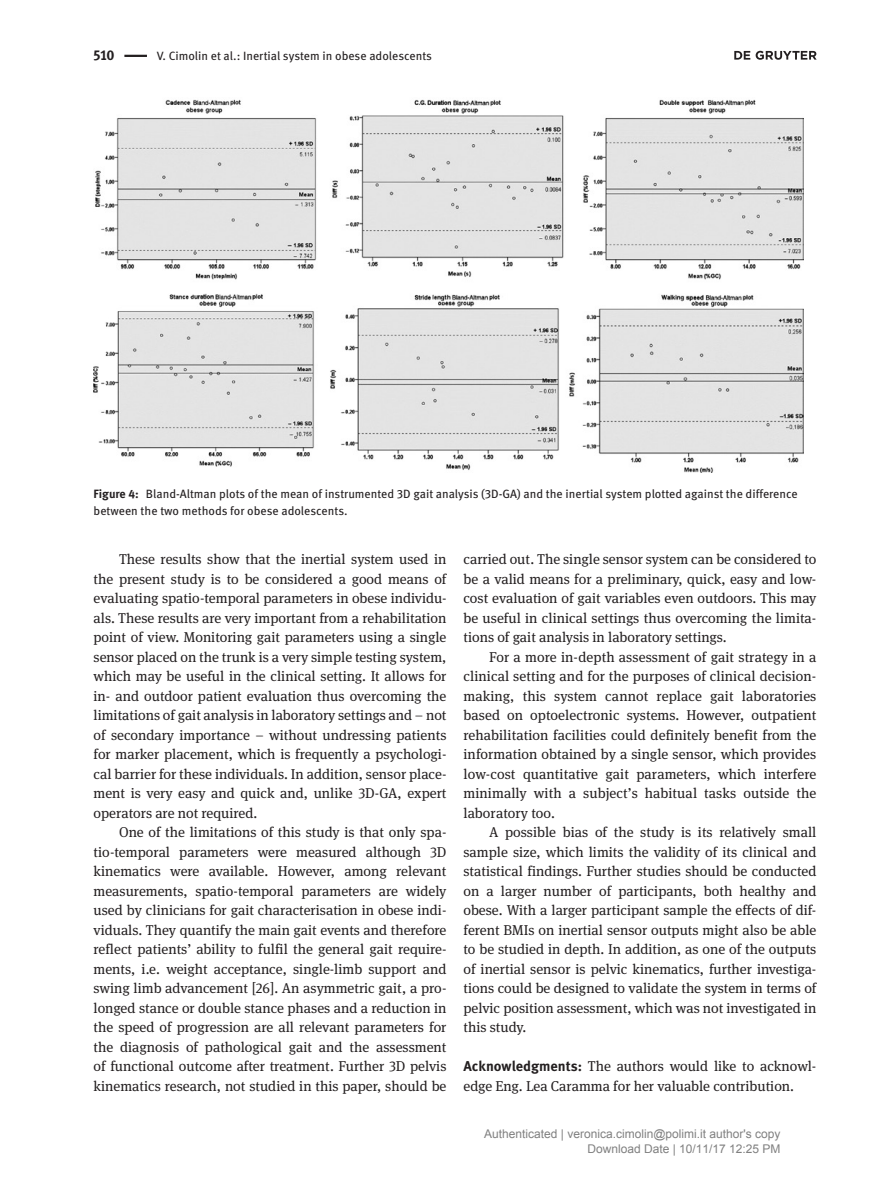
<style>
.page{position:relative;width:893px;height:1191px;background:#fff}
.page>*{position:absolute;margin:0;border:0;box-sizing:border-box;transform-origin:0 0}
.t1{font:14.25px/19.5px "DG Meta Serif Science";color:#231f20;text-align:justify}
.t2{font:700 14.25px "DG Meta Science";color:#231f20}
.t3{font:12px/16.5px "DG Meta Science";color:#231f20}
.t4{font:12px/15px "Arial";color:#808080;text-align:right}
.s1{font-weight:700}
.s2{font-family:"DG Meta Science";font-weight:700}
</style>
<div class="page">
<hr style="left:124px;top:55px;width:23px;height:2px;background:#231f20">
<img style="left:94px;top:99px;width:710px;height:373px">
<svg style="left:734px;top:51px;width:83px;height:9px"></svg>
<p class="t2" style="left:94px;top:44px;width:23px">510</p>
<p class="t3" style="left:157px;top:47px;width:277px">V. Cimolin et al.: Inertial system in obese adolescents</p>
<p class="t3" style="left:94px;top:486px;width:706px"><span class="s1">Figure 4:</span> Bland-Altman plots of the mean of instrumented 3D gait analysis (3D-GA) and the inertial system plotted against the difference between the two methods for obese adolescents.</p>
<p class="t1" style="left:94px;top:549px;width:354px;text-indent:26px">These results show that the inertial system used in the present study is to be considered a good means of evaluating spatio-temporal parameters in obese individu&shy;als. These results are very important from a rehabilitation point of view. Monitoring gait parameters using a single sensor placed on the trunk is a very simple testing system, which may be useful in the clinical setting. It allows for in- and outdoor patient evaluation thus overcoming the limitations of gait analysis in laboratory settings and – not of secondary importance – without undressing patients for marker placement, which is frequently a psychologi&shy;cal barrier for these individuals. In addition, sensor place&shy;ment is very easy and quick and, unlike 3D-GA, expert operators are not required.</p>
<p class="t1" style="left:94px;top:822px;width:354px;text-indent:26px">One of the limitations of this study is that only spa&shy;tio-temporal parameters were measured although 3D kinematics were available. However, among relevant measurements, spatio-temporal parameters are widely used by clinicians for gait characterisation in obese indi&shy;viduals. They quantify the main gait events and therefore reflect patients’ ability to fulfil the general gait require&shy;ments, i.e. weight acceptance, single-limb support and swing limb advancement [26]. An asymmetric gait, a pro&shy;longed stance or double stance phases and a reduction in the speed of progression are all relevant parameters for the diagnosis of pathological gait and the assessment of functional outcome after treatment. Further 3D pelvis kinematics research, not studied in this paper, should be</p>
<p class="t1" style="left:463px;top:549px;width:354px">carried out. The single sensor system can be considered to be a valid means for a preliminary, quick, easy and low&shy;cost evaluation of gait variables even outdoors. This may be useful in clinical settings thus overcoming the limita&shy;tions of gait analysis in laboratory settings.</p>
<p class="t1" style="left:463px;top:646px;width:354px;text-indent:26px">For a more in-depth assessment of gait strategy in a clinical setting and for the purposes of clinical decision&shy;making, this system cannot replace gait laboratories based on optoelectronic systems. However, outpatient rehabilitation facilities could definitely benefit from the information obtained by a single sensor, which provides low-cost quantitative gait parameters, which interfere minimally with a subject’s habitual tasks outside the laboratory too.</p>
<p class="t1" style="left:463px;top:822px;width:354px;text-indent:26px">A possible bias of the study is its relatively small sample size, which limits the validity of its clinical and statistical findings. Further studies should be conducted on a larger number of participants, both healthy and obese. With a larger participant sample the effects of dif&shy;ferent BMIs on inertial sensor outputs might also be able to be studied in depth. In addition, as one of the outputs of inertial sensor is pelvic kinematics, further investiga&shy;tions could be designed to validate the system in terms of pelvic position assessment, which was not investigated in this study.</p>
<p class="t1" style="left:463px;top:1056px;width:354px"><span class="s2">Acknowledgments:</span> The authors would like to acknowl&shy;edge Eng. Lea Caramma for her valuable contribution.</p>
<p class="t4" style="left:484px;top:1127px;width:298px">Authenticated | veronica.cimolin@polimi.it author's copy<br>Download Date | 10/11/17 12:25 PM</p>
</div>
